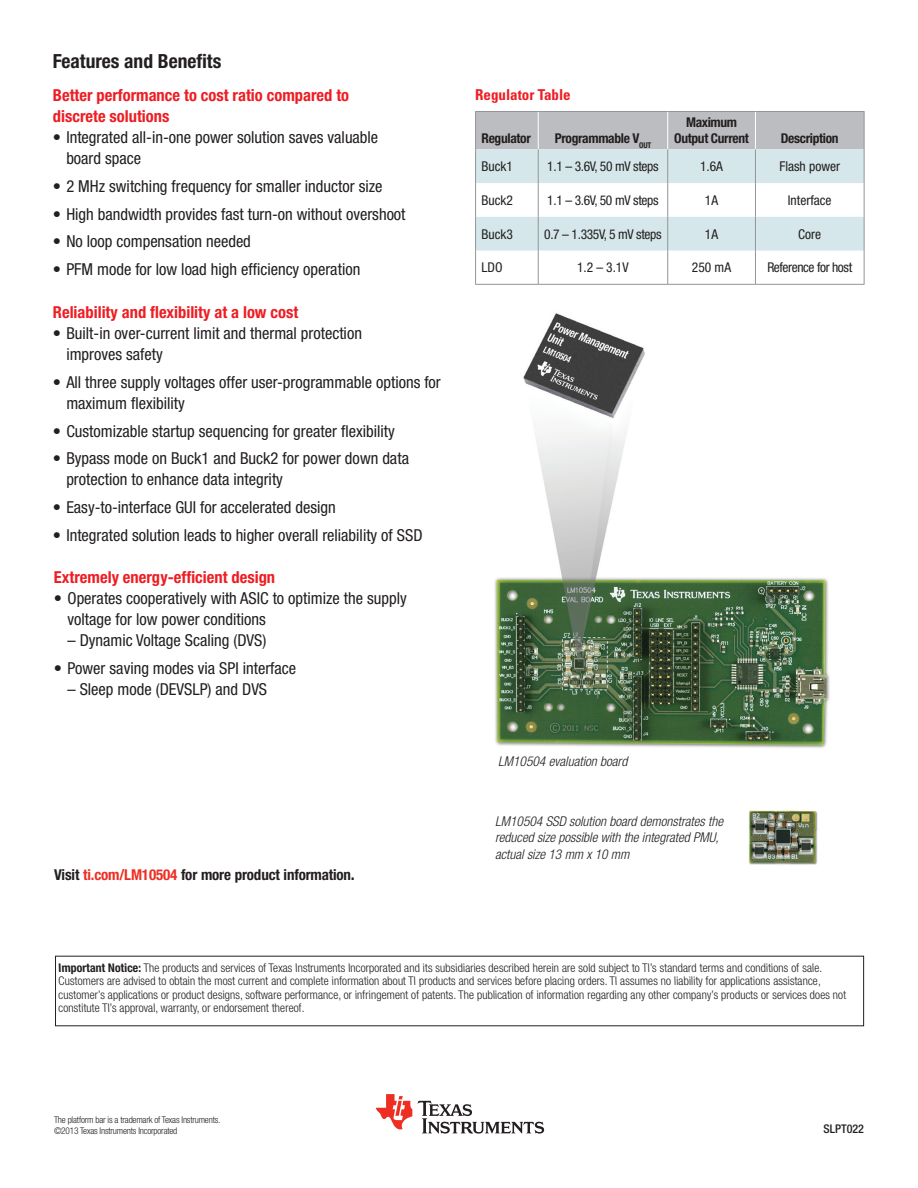
<style>
.page{position:relative;width:918px;height:1188px;background:#fff}
.page>*{position:absolute;margin:0;border:0;box-sizing:border-box;transform-origin:0 0}
.t1{font:700 condensed 19.5px "Helvetica Neue LT Std";color:#231f20}
.t2{font:condensed 16.5px/21px "Helvetica Neue LT Std";color:#231f20}
.t3{font:700 condensed 16.5px/21px "Helvetica Neue LT Std";color:#ee1d23}
.t4{font:700 condensed 15px "Helvetica Neue LT Std";letter-spacing:-.01em;color:#231f20}
.t5{font:700 condensed 15px "Univers LT Std";color:#ee1d23}
.t6{font:italic 300 condensed 13.5px/16.2px "Helvetica Neue LT Std";color:#231f20}
.t7{font:condensed 13.5px "Helvetica Neue LT Std";color:#231f20}
.t8{font:700 condensed 13.5px/16.2px "Helvetica Neue LT Std";letter-spacing:-.025em;color:#231f20;text-align:center}
.t9{font:condensed 13.5px "Helvetica Neue LT Std";letter-spacing:-.025em;color:#231f20}
.t10{font:condensed 13.5px "Helvetica Neue LT Std";letter-spacing:-.03em;color:#231f20}
.t11{font:300 condensed 12px/13.5px "Helvetica Neue LT Std";color:#231f20}
.t12{font:500 condensed 12px "Helvetica Neue LT Std";color:#231f20}
.t13{font:300 condensed 9.3px/11.1px "Helvetica Neue LT Std";letter-spacing:-.02em;color:#231f20}
.s1{color:#ee2e22}
.s2{font-size:16.5px}
.s3{font-weight:700}
</style>
<div class="page">
<svg style="left:418px;top:1101px;width:126px;height:33px"></svg>
<svg style="left:376px;top:1094px;width:36px;height:36px"></svg>
<svg style="left:476px;top:112px;width:388px;height:139px"></svg>
<hr style="left:538px;top:112px;width:1px;height:37px;background:#fff">
<hr style="left:667px;top:112px;width:1px;height:37px;background:#fff">
<hr style="left:755px;top:112px;width:1px;height:37px;background:#fff">
<hr style="left:538px;top:149px;width:1px;height:34px;background:#939598">
<hr style="left:667px;top:149px;width:1px;height:34px;background:#939598">
<hr style="left:755px;top:149px;width:1px;height:34px;background:#939598">
<hr style="left:538px;top:183px;width:1px;height:34px;background:#939598">
<hr style="left:667px;top:183px;width:1px;height:34px;background:#939598">
<hr style="left:755px;top:183px;width:1px;height:34px;background:#939598">
<hr style="left:538px;top:217px;width:1px;height:34px;background:#939598">
<hr style="left:667px;top:217px;width:1px;height:34px;background:#939598">
<hr style="left:755px;top:217px;width:1px;height:34px;background:#939598">
<hr style="left:538px;top:251px;width:1px;height:33px;background:#939598">
<hr style="left:667px;top:251px;width:1px;height:33px;background:#939598">
<hr style="left:755px;top:251px;width:1px;height:33px;background:#939598">
<hr style="left:475px;top:111px;width:63px;height:1px;background:#939598">
<hr style="left:475px;top:112px;width:1px;height:37px;background:#939598">
<hr style="left:538px;top:111px;width:130px;height:1px;background:#939598">
<hr style="left:668px;top:111px;width:87px;height:1px;background:#939598">
<hr style="left:755px;top:111px;width:110px;height:1px;background:#939598">
<hr style="left:864px;top:112px;width:1px;height:37px;background:#939598">
<hr style="left:475px;top:149px;width:1px;height:34px;background:#939598">
<hr style="left:864px;top:149px;width:1px;height:34px;background:#939598">
<hr style="left:475px;top:183px;width:1px;height:34px;background:#939598">
<hr style="left:864px;top:183px;width:1px;height:34px;background:#939598">
<hr style="left:475px;top:217px;width:1px;height:34px;background:#939598">
<hr style="left:864px;top:217px;width:1px;height:34px;background:#939598">
<hr style="left:475px;top:251px;width:1px;height:33px;background:#939598">
<hr style="left:864px;top:251px;width:1px;height:33px;background:#939598">
<hr style="left:475px;top:284px;width:63px;height:1px;background:#939598">
<hr style="left:538px;top:284px;width:130px;height:1px;background:#939598">
<hr style="left:668px;top:284px;width:87px;height:1px;background:#939598">
<hr style="left:755px;top:284px;width:110px;height:1px;background:#939598">
<img style="left:494px;top:313px;width:336px;height:435px">
<img style="left:749px;top:810px;width:69px;height:55px">
<p class="t1" style="left:53px;top:49px;width:170px">Features and Benefits</p>
<p class="t3" style="left:53px;top:85px;width:298px">Better performance to cost ratio compared to discrete solutions</p>
<p class="t2" style="left:66px;top:127px;width:313px;text-indent:-13px">• Integrated all-in-one power solution saves valuable board space</p>
<p class="t2" style="left:53px;top:176px;width:331px">• 2 MHz switching frequency for smaller inductor size</p>
<p class="t2" style="left:53px;top:203px;width:354px">• High bandwidth provides fast turn-on without overshoot</p>
<p class="t2" style="left:53px;top:231px;width:200px">• No loop compensation needed</p>
<p class="t2" style="left:53px;top:259px;width:309px">• PFM mode for low load high efficiency operation</p>
<p class="t3" style="left:53px;top:301px;width:247px">Reliability and flexibility at a low cost</p>
<p class="t2" style="left:66px;top:323px;width:297px;text-indent:-13px">• Built-in over-current limit and thermal protection improves safety</p>
<p class="t2" style="left:66px;top:371px;width:376px;text-indent:-13px">• All three supply voltages offer user-programmable options for maximum flexibility</p>
<p class="t2" style="left:53px;top:420px;width:343px">• Customizable startup sequencing for greater flexibility</p>
<p class="t2" style="left:66px;top:448px;width:344px;text-indent:-13px">• Bypass mode on Buck1 and Buck2 for power down data protection to enhance data integrity</p>
<p class="t2" style="left:53px;top:497px;width:284px">• Easy-to-interface GUI for accelerated design</p>
<p class="t2" style="left:53px;top:524px;width:371px">• Integrated solution leads to higher overall reliability of SSD</p>
<p class="t3" style="left:54px;top:567px;width:223px">Extremely energy-efficient design</p>
<p class="t2" style="left:67px;top:588px;width:341px;text-indent:-13px">• Operates cooperatively with ASIC to optimize the supply voltage for low power conditions</p>
<p class="t2" style="left:67px;top:630px;width:200px">– Dynamic Voltage Scaling (DVS)</p>
<p class="t2" style="left:54px;top:658px;width:244px">• Power saving modes via SPI interface</p>
<p class="t2" style="left:67px;top:679px;width:201px">– Sleep mode (DEVSLP) and DVS</p>
<p class="t4" style="left:54px;top:866px;width:302px">Visit <span class="s1">ti.com/LM10504</span> for more product information<span class="s2">.</span></p>
<p class="t5" style="left:475px;top:85px;width:97px">Regulator Table</p>
<p class="t8" style="left:482px;top:130px;width:51px">Regulator</p>
<p class="t8" style="left:555px;top:130px;width:98px">Programmable V<sub>OUT</sub></p>
<p class="t8" style="left:674px;top:114px;width:76px">Maximum<br>Output Current</p>
<p class="t8" style="left:781px;top:130px;width:59px">Description</p>
<p class="t7" style="left:482px;top:158px;width:33px">Buck1</p>
<p class="t9" style="left:547px;top:158px;width:113px">1.1 – 3.6V, 50 mV steps</p>
<p class="t7" style="left:700px;top:158px;width:24px">1.6A</p>
<p class="t7" style="left:779px;top:158px;width:62px">Flash power</p>
<p class="t7" style="left:482px;top:192px;width:33px">Buck2</p>
<p class="t9" style="left:547px;top:192px;width:113px">1.1 – 3.6V, 50 mV steps</p>
<p class="t7" style="left:705px;top:192px;width:15px">1A</p>
<p class="t7" style="left:788px;top:192px;width:45px">Interface</p>
<p class="t7" style="left:482px;top:226px;width:33px">Buck3</p>
<p class="t9" style="left:544px;top:226px;width:119px">0.7 – 1.335V, 5 mV steps</p>
<p class="t7" style="left:705px;top:226px;width:15px">1A</p>
<p class="t7" style="left:798px;top:226px;width:24px">Core</p>
<p class="t7" style="left:482px;top:260px;width:23px">LDO</p>
<p class="t7" style="left:577px;top:260px;width:53px">1.2 – 3.1V</p>
<p class="t7" style="left:692px;top:260px;width:41px">250 mA</p>
<p class="t10" style="left:767px;top:260px;width:86px">Reference for host</p>
<p class="t6" style="left:498px;top:753px;width:131px">LM10504 evaluation board</p>
<p class="t6" style="left:495px;top:814px;width:230px">LM10504 SSD solution board demonstrates the reduced size possible with the integrated PMU, actual size 13 mm x 10 mm</p>
<p class="t11" style="left:59px;top:961px;width:790px"><span class="s3">Important Notice:</span> The products and services of Texas Instruments Incorporated and its subsidiaries described herein are sold subject to TI’s standard terms and conditions of sale.<br>Customers are advised to obtain the most current and complete information about TI products and services before placing orders. TI assumes no liability for applications assistance, customer’s applications or product designs, software performance, or infringement of patents. The publication of information regarding any other company’s products or services does not constitute TI’s approval, warranty, or endorsement thereof.</p>
<p class="t13" style="left:54px;top:1114px;width:168px">The platform bar is a trademark of Texas Instruments. ©2013 Texas Instruments Incorporated</p>
<p class="t12" style="left:824px;top:1121px;width:42px">SLPT022</p>
</div>
